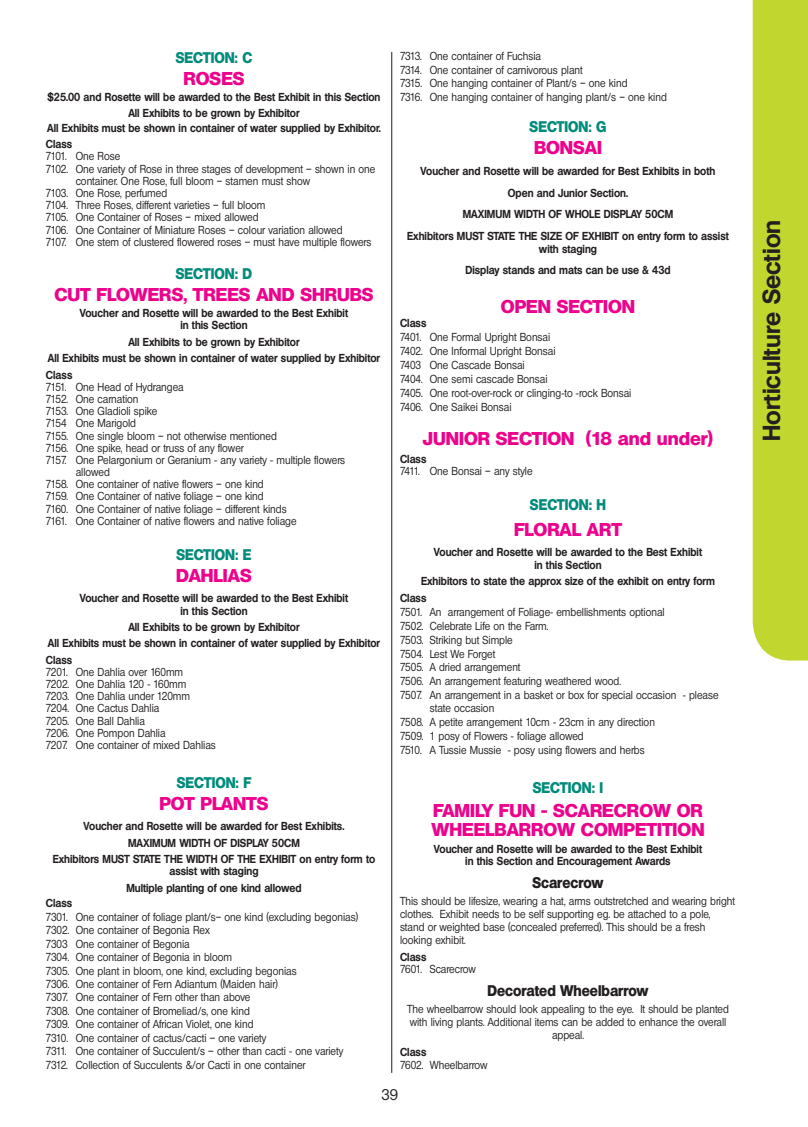
<style>
.page{position:relative;width:808px;height:1127px;background:#fff}
.page>*{position:absolute;margin:0;border:0;box-sizing:border-box;transform-origin:0 0}
.t1{font:700 24px "Olympia";color:#231f20}
.t2{font:800 18px/19.8px "Olympia";color:#ed028c}
.t3{font:800 15px "Olympia";color:#008b7b;scale:.9 1}
.t4{font:800 15px "Olympia";color:#231f20;scale:.9 1}
.t5{font:500 15px "Olympia";color:#231f20}
.t6{font:500 11.25px/13.5px "Olympia";color:#231f20;scale:.9 1}
.t7{font:700 11.25px/16.4px "Olympia";color:#231f20;text-align:center;scale:.9 1}
</style>
<div class="page">
<hr style="left:391px;top:52px;width:1px;height:1021px;background:#231f20">
<div style="left:753px;top:0;width:55px;height:660px;background:#c1d730"></div>
<h3 class="t3" style="left:176px;top:49px;width:86px">SECTION: C</h3>
<h2 class="t2" style="left:183px;top:68px;width:63px">ROSES</h2>
<p class="t7" style="left:47px;top:88px;width:372px">$25.00 and Rosette will be awarded to the Best Exhibit in this Section</p>
<p class="t7" style="left:128px;top:104px;width:192px">All Exhibits to be grown by Exhibitor</p>
<p class="t7" style="left:47px;top:120px;width:372px">All Exhibits must be shown in container of water supplied by Exhibitor.</p>
<p class="t7" style="left:46px;top:136px;width:31px">Class</p>
<p class="t6" style="left:46px;top:150px;width:84px">7101. One Rose</p>
<p class="t6" style="left:46px;top:162px;width:367px">7102. One variety of Rose in three stages of development – shown in one</p>
<p class="t6" style="left:76px;top:174px;width:262px">container. One Rose, full bloom – stamen must show</p>
<p class="t6" style="left:46px;top:186px;width:136px">7103. One Rose, perfumed</p>
<p class="t6" style="left:46px;top:198px;width:245px">7104. Three Roses, different varieties – full bloom</p>
<p class="t6" style="left:46px;top:211px;width:238px">7105. One Container of Roses – mixed allowed</p>
<p class="t6" style="left:46px;top:223px;width:331px">7106. One Container of Miniature Roses – colour variation allowed</p>
<p class="t6" style="left:46px;top:235px;width:363px">7107. One stem of clustered flowered roses – must have multiple flowers</p>
<h3 class="t3" style="left:176px;top:265px;width:86px">SECTION: D</h3>
<h2 class="t2" style="left:54px;top:284px;width:321px">CUT FLOWERS, TREES AND SHRUBS</h2>
<p class="t7" style="left:80px;top:307px;width:300px;line-height:12.1px">Voucher and Rosette will be awarded to the Best Exhibit in this Section</p>
<p class="t7" style="left:46px;top:334px;width:373px;text-align:left;text-indent:82px">All Exhibits to be grown by Exhibitor<br>All Exhibits must be shown in container of water supplied by Exhibitor<br>Class</p>
<p class="t6" style="left:46px;top:380px;width:155px">7151. One Head of Hydrangea</p>
<p class="t6" style="left:46px;top:392px;width:104px">7152. One carnation</p>
<p class="t6" style="left:46px;top:404px;width:125px">7153. One Gladioli spike</p>
<p class="t6" style="left:46px;top:417px;width:102px">7154 One Marigold</p>
<p class="t6" style="left:46px;top:429px;width:258px">7155. One single bloom – not otherwise mentioned</p>
<p class="t6" style="left:46px;top:441px;width:221px">7156. One spike, head or truss of any flower</p>
<p class="t6" style="left:46px;top:453px;width:334px">7157. One Pelargonium or Geranium - any variety - multiple flowers</p>
<p class="t6" style="left:76px;top:465px;width:39px">allowed</p>
<p class="t6" style="left:46px;top:477px;width:243px">7158. One container of native flowers – one kind</p>
<p class="t6" style="left:46px;top:490px;width:243px">7159. One Container of native foliage – one kind</p>
<p class="t6" style="left:46px;top:502px;width:269px">7160. One Container of native foliage – different kinds</p>
<p class="t6" style="left:46px;top:514px;width:280px">7161. One Container of native flowers and native foliage</p>
<h3 class="t3" style="left:176px;top:546px;width:85px">SECTION: E</h3>
<h2 class="t2" style="left:176px;top:565px;width:77px">DAHLIAS</h2>
<p class="t7" style="left:80px;top:592px;width:300px;line-height:12.1px">Voucher and Rosette will be awarded to the Best Exhibit in this Section</p>
<p class="t7" style="left:46px;top:619px;width:373px;text-align:left;text-indent:82px">All Exhibits to be grown by Exhibitor<br>All Exhibits must be shown in container of water supplied by Exhibitor<br>Class</p>
<p class="t6" style="left:46px;top:666px;width:190px;line-height:12.1px">7201. One Dahlia over 160mm<br>7202. One Dahlia 120 - 160mm<br>7203. One Dahlia under 120mm<br>7204. One Cactus Dahlia<br>7205. One Ball Dahlia<br>7206. One Pompon Dahlia<br>7207. One container of mixed Dahlias</p>
<h3 class="t3" style="left:177px;top:773px;width:84px">SECTION: F</h3>
<h2 class="t2" style="left:159px;top:793px;width:111px">POT PLANTS</h2>
<p class="t7" style="left:53px;top:818px;width:360px">Voucher and Rosette will be awarded for Best Exhibits.<br>MAXIMUM WIDTH OF DISPLAY 50CM<br>Exhibitors MUST STATE THE WIDTH OF THE EXHIBIT on entry form to</p>
<p class="t7" style="left:126px;top:863px;width:196px">assist with staging<br>Multiple planting of one kind allowed</p>
<p class="t7" style="left:46px;top:895px;width:31px">Class</p>
<p class="t6" style="left:46px;top:910px;width:348px">7301. One container of foliage plant/s– one kind (excluding begonias)<br>7302. One container of Begonia Rex<br>7303 One container of Begonia<br>7304. One container of Begonia in bloom<br>7305. One plant in bloom, one kind, excluding begonias<br>7306. One container of Fern Adiantum (Maiden hair)<br>7307. One container of Fern other than above<br>7308. One container of Bromeliad/s, one kind<br>7309. One container of African Violet, one kind<br>7310. One container of cactus/cacti – one variety<br>7311. One container of Succulent/s – other than cacti - one variety 7312. Collection of Succulents &amp;/or Cacti in one container</p>
<p class="t6" style="left:400px;top:49px;width:298px">7313. One container of Fuchsia<br>7314. One container of carnivorous plant<br>7315. One hanging container of Plant/s – one kind<br>7316. One hanging container of hanging plant/s – one kind</p>
<h3 class="t3" style="left:529px;top:117px;width:87px">SECTION: G</h3>
<h2 class="t2" style="left:534px;top:137px;width:69px">BONSAI</h2>
<p class="t7" style="left:407px;top:160px;width:359px;line-height:21.5px">Voucher and Rosette will be awarded for Best Exhibits in both Open and Junior Section.<br>MAXIMUM WIDTH OF WHOLE DISPLAY 50CM<br>Exhibitors MUST STATE THE SIZE OF EXHIBIT on entry form to assist</p>
<p class="t7" style="left:465px;top:238px;width:229px;line-height:21.5px">with staging<br>Display stands and mats can be use &amp; 43d</p>
<h2 class="t2" style="left:501px;top:297px;width:136px">OPEN SECTION</h2>
<p class="t7" style="left:400px;top:315px;width:31px">Class</p>
<p class="t6" style="left:400px;top:330px;width:259px;line-height:14px">7401. One Formal Upright Bonsai<br>7402. One Informal Upright Bonsai<br>7403 One Cascade Bonsai<br>7404. One semi cascade Bonsai<br>7405. One root-over-rock or clinging-to -rock Bonsai<br>7406. One Saikei Bonsai</p>
<h2 class="t2" style="left:423px;top:429px;width:292px">JUNIOR SECTION (18 and under)</h2>
<p class="t7" style="left:400px;top:450px;width:31px">Class</p>
<p class="t6" style="left:400px;top:464px;width:149px">7411. One Bonsai – any style</p>
<h3 class="t3" style="left:530px;top:495px;width:86px">SECTION: H</h3>
<h2 class="t2" style="left:514px;top:519px;width:109px">FLORAL ART</h2>
<p class="t7" style="left:434px;top:546px;width:300px;line-height:12.3px">Voucher and Rosette will be awarded to the Best Exhibit in this Section</p>
<p class="t7" style="left:400px;top:573px;width:351px;text-align:left;text-indent:21px">Exhibitors to state the approx size of the exhibit on entry form<br>Class</p>
<p class="t6" style="left:400px;top:605px;width:355px;line-height:14px">7501. An arrangement of Foliage- embellishments optional<br>7502. Celebrate Life on the Farm.<br>7503. Striking but Simple<br>7504. Lest We Forget<br>7505. A dried arrangement<br>7506. An arrangement featuring weathered wood.<br>7507. An arrangement in a basket or box for special occasion - please</p>
<p class="t6" style="left:400px;top:701px;width:285px;line-height:14px;text-indent:30px">state occasion<br>7508. A petite arrangement 10cm - 23cm in any direction 7509. 1 posy of Flowers - foliage allowed<br>7510. A Tussie Mussie - posy using flowers and herbs</p>
<h3 class="t3" style="left:533px;top:778px;width:80px">SECTION: I</h3>
<h2 class="t2" style="left:431px;top:800px;width:275px">FAMILY FUN - SCARECROW OR<br>WHEELBARROW COMPETITION</h2>
<p class="t7" style="left:434px;top:843px;width:300px;line-height:12.3px">Voucher and Rosette will be awarded to the Best Exhibit in this Section and Encouragement Awards</p>
<h3 class="t4" style="left:532px;top:873px;width:81px">Scarecrow</h3>
<p class="t6" style="left:400px;top:894px;width:374px;line-height:13px">This should be lifesize, wearing a hat, arms outstretched and wearing bright clothes. Exhibit needs to be self supporting eg. be attached to a pole, stand or weighted base (concealed preferred). This should be a fresh looking exhibit.</p>
<p class="t7" style="left:400px;top:949px;width:31px">Class</p>
<p class="t6" style="left:400px;top:962px;width:86px">7601. Scarecrow</p>
<h3 class="t4" style="left:487px;top:981px;width:181px">Decorated Wheelbarrow</h3>
<p class="t6" style="left:407px;top:1002px;width:359px;line-height:13px;text-align:center">The wheelbarrow should look appealing to the eye. It should be planted with living plants. Additional items can be added to enhance the overall appeal.</p>
<p class="t7" style="left:400px;top:1044px;width:31px">Class</p>
<p class="t6" style="left:400px;top:1058px;width:99px">7602. Wheelbarrow</p>
<h3 class="t5" style="left:381px;top:1085px;width:18px">39</h3>
<h1 class="t1" style="left:757px;top:441px;width:222px;rotate:-90deg">Horticulture Section</h1>
</div>
